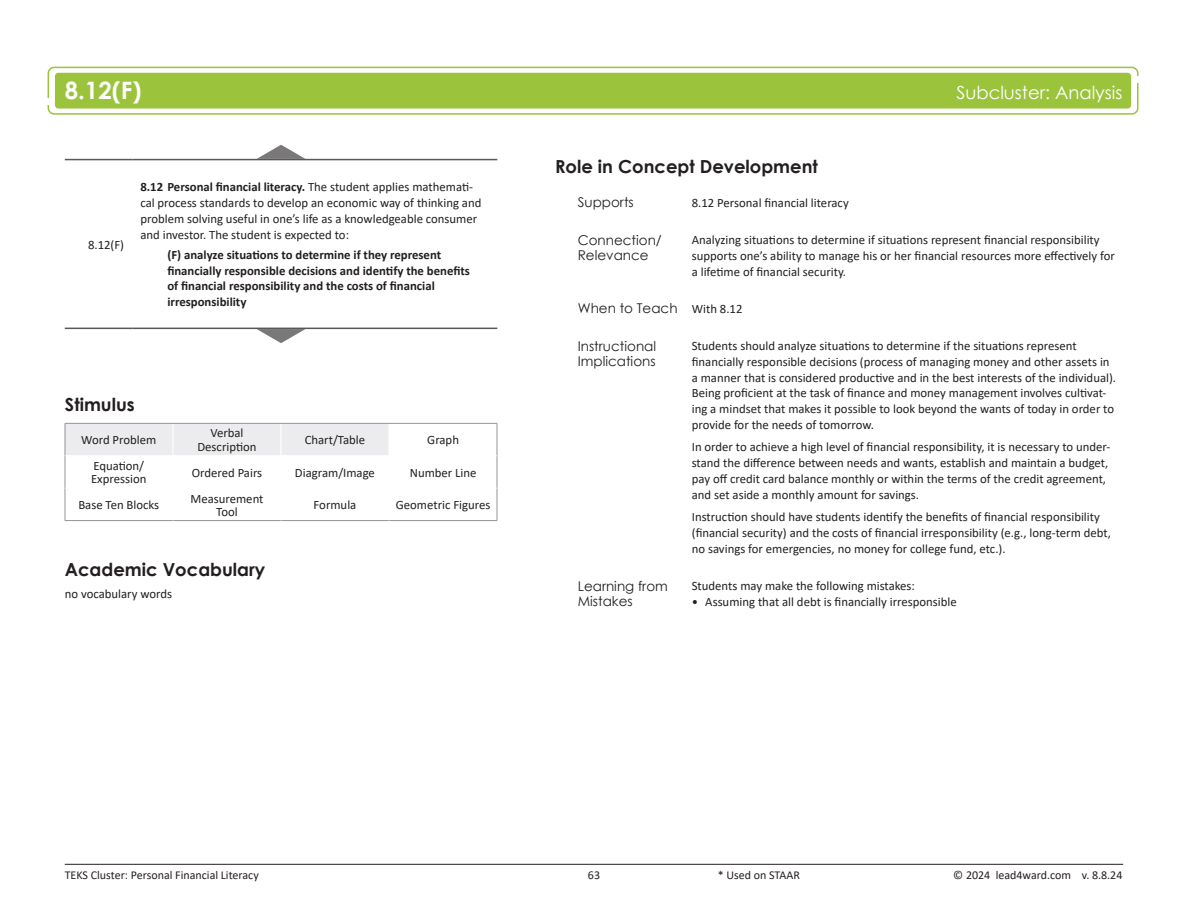
<style>
.page{position:relative;width:1188px;height:918px;background:#fff}
.page>*{position:absolute;margin:0;border:0;box-sizing:border-box;transform-origin:0 0}
.SE___and_R_or_S{font:700 24px "Century Gothic";color:#fff}
.Heading_1{font:700 18px "Century Gothic";color:#231f20}
.TEKS_Cluster_Title{font:18px "Century Gothic";color:#fff}
.Heading_2{font:13.5px/15px "Century Gothic";color:#231f20}
.K_S-text__light{font:12.75px/15.8px "Calibri";color:#231f20}
.K_S-SE__dark{font:700 12.75px/15.8px "Calibri";color:#231f20}
.stimulus_table{font:12.75px/13.5px "Calibri";color:#231f20;text-align:center}
.Academic_Vocab{font:12.75px "Calibri";color:#231f20}
.SE__large{font:12.75px "Calibri";color:#231f20}
.t1{font:12px "Calibri";color:#231f20}
.s1{font-weight:700}
</style>
<div class="page">
<div style="left:48px;top:67px;width:1091px;height:48px;border:2px solid #9bc43c;border-radius:6px"></div>
<div style="left:56px;top:73px;width:1075px;height:35px;background:#9bc43c;border-radius:3px"></div>
<div style="left:55px;top:73px;width:1076px;height:36px;border:1px solid #9bc43c;border-radius:3px"></div>
<div style="left:38px;top:98px;width:15px;height:7px;background:#fff"></div>
<div style="left:1134px;top:76px;width:14px;height:7px;background:#fff"></div>
<hr style="left:65px;top:864px;width:1058px;height:1px;background:#231f20">
<hr style="left:65px;top:159px;width:67px;height:1px;background:#57585a">
<hr style="left:132px;top:159px;width:365px;height:1px;background:#57585a">
<hr style="left:65px;top:328px;width:67px;height:1px;background:#57585a">
<hr style="left:132px;top:328px;width:365px;height:1px;background:#57585a">
<svg style="left:257px;top:145px;width:48px;height:14px"></svg>
<svg style="left:257px;top:329px;width:48px;height:14px"></svg>
<div style="left:66px;top:424px;width:322px;height:31px;background:#ececee"></div>
<hr style="left:65px;top:424px;width:1px;height:32px;background:#939598">
<hr style="left:497px;top:424px;width:1px;height:32px;background:#939598">
<hr style="left:65px;top:456px;width:1px;height:32px;background:#939598">
<hr style="left:497px;top:456px;width:1px;height:32px;background:#939598">
<hr style="left:65px;top:488px;width:1px;height:32px;background:#939598">
<hr style="left:497px;top:488px;width:1px;height:32px;background:#939598">
<hr style="left:65px;top:520px;width:108px;height:1px;background:#939598">
<hr style="left:173px;top:520px;width:108px;height:1px;background:#939598">
<hr style="left:281px;top:520px;width:108px;height:1px;background:#939598">
<hr style="left:389px;top:520px;width:108px;height:1px;background:#939598">
<hr style="left:172px;top:424px;width:2px;height:31px;background:#fff">
<hr style="left:280px;top:424px;width:2px;height:31px;background:#fff">
<hr style="left:65px;top:455px;width:108px;height:1px;background:#fff">
<hr style="left:65px;top:488px;width:108px;height:1px;background:#fff">
<hr style="left:65px;top:423px;width:108px;height:1px;background:#939598">
<hr style="left:173px;top:423px;width:108px;height:1px;background:#939598">
<hr style="left:281px;top:423px;width:108px;height:1px;background:#939598">
<hr style="left:389px;top:423px;width:108px;height:1px;background:#939598">
<p class="SE___and_R_or_S" style="left:65px;top:72px;width:78px">8.12(F)</p>
<p class="TEKS_Cluster_Title" style="left:957px;top:80px;width:167px">Subcluster: Analysis</p>
<p class="SE__large" style="left:88px;top:236px;width:38px">8.12(F)</p>
<p class="K_S-text__light" style="left:140px;top:179px;width:343px"><span class="s1">8.12 Personal financial literacy.</span> The student applies mathemati&shy;cal process standards to develop an economic way of thinking and problem solving useful in one’s life as a knowledgeable consumer and investor. The student is expected to:</p>
<p class="K_S-SE__dark" style="left:167px;top:247px;width:304px">(F) analyze situations to determine if they represent financially responsible decisions and identify the benefits of financial responsibility and the costs of financial irresponsibility</p>
<p class="Heading_1" style="left:65px;top:391px;width:71px">Stimulus</p>
<p class="stimulus_table" style="left:81px;top:433px;width:77px">Word Problem</p>
<p class="stimulus_table" style="left:197px;top:426px;width:61px">Verbal<br>Description</p>
<p class="stimulus_table" style="left:305px;top:433px;width:62px">Chart/Table</p>
<p class="stimulus_table" style="left:427px;top:433px;width:33px">Graph</p>
<p class="stimulus_table" style="left:91px;top:459px;width:57px;text-align:left">Equation/<br>Expression</p>
<p class="stimulus_table" style="left:192px;top:465px;width:72px">Ordered Pairs</p>
<p class="stimulus_table" style="left:295px;top:465px;width:82px">Diagram/Image</p>
<p class="stimulus_table" style="left:410px;top:465px;width:68px">Number Line</p>
<p class="stimulus_table" style="left:78px;top:498px;width:82px">Base Ten Blocks</p>
<p class="stimulus_table" style="left:190px;top:491px;width:75px">Measurement<br>Tool</p>
<p class="stimulus_table" style="left:314px;top:498px;width:44px">Formula</p>
<p class="stimulus_table" style="left:396px;top:498px;width:96px">Geometric Figures</p>
<p class="Heading_1" style="left:65px;top:556px;width:202px">Academic Vocabulary</p>
<p class="Academic_Vocab" style="left:65px;top:585px;width:109px">no vocabulary words</p>
<p class="Heading_1" style="left:555px;top:153px;width:264px">Role in Concept Development</p>
<p class="Heading_2" style="left:578px;top:195px;width:58px">Supports</p>
<p class="K_S-text__light" style="left:692px;top:194px;width:158px">8.12 Personal financial literacy</p>
<p class="Heading_2" style="left:578px;top:232px;width:86px">Connection/<br>Relevance</p>
<p class="K_S-text__light" style="left:692px;top:232px;width:425px">Analyzing situations to determine if situations represent financial responsibility supports one’s ability to manage his or her financial resources more effectively for a lifetime of financial security.</p>
<p class="Heading_2" style="left:578px;top:301px;width:101px">When to Teach</p>
<p class="K_S-text__light" style="left:692px;top:300px;width:52px">With 8.12</p>
<p class="Heading_2" style="left:578px;top:338px;width:80px">Instructional<br>Implications</p>
<p class="K_S-text__light" style="left:692px;top:338px;width:426px">Students should analyze situations to determine if the situations represent financially responsible decisions (process of managing money and other assets in a manner that is considered productive and in the best interests of the individual).<br>Being proficient at the task of finance and money management involves cultivat&shy;ing a mindset that makes it possible to look beyond the wants of today in order to provide for the needs of tomorrow.</p>
<p class="K_S-text__light" style="left:692px;top:439px;width:420px">In order to achieve a high level of financial responsibility, it is necessary to under&shy;stand the difference between needs and wants, establish and maintain a budget, pay off credit card balance monthly or within the terms of the credit agreement, and set aside a monthly amount for savings.</p>
<p class="K_S-text__light" style="left:692px;top:509px;width:421px">Instruction should have students identify the benefits of financial responsibility (financial security) and the costs of financial irresponsibility (e.g., long-term debt, no savings for emergencies, no money for college fund, etc.).</p>
<p class="Heading_2" style="left:578px;top:578px;width:92px">Learning from<br>Mistakes</p>
<p class="K_S-text__light" style="left:692px;top:578px;width:225px">Students may make the following mistakes:</p>
<p class="K_S-text__light" style="left:692px;top:593px;width:266px">• Assuming that all debt is financially irresponsible</p>
<p class="t1" style="left:65px;top:867px;width:196px">TEKS Cluster: Personal Financial Literacy</p>
<p class="t1" style="left:588px;top:867px;width:14px">63</p>
<p class="t1" style="left:718px;top:867px;width:84px">* Used on STAAR</p>
<p class="t1" style="left:953px;top:867px;width:171px">© 2024 lead4ward.com v. 8.8.24</p>
</div>
